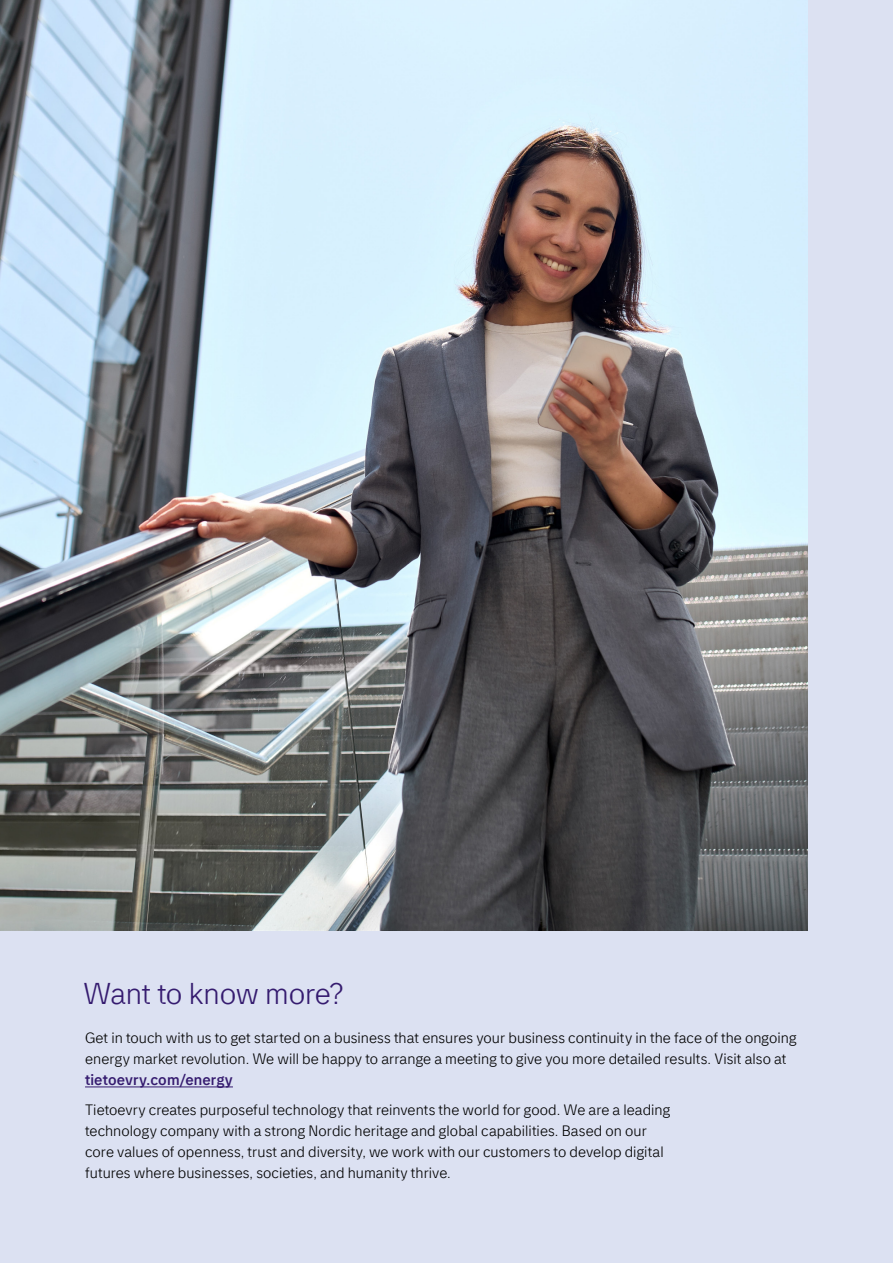
<style>
.page{position:relative;width:893px;height:1263px;background:#dce1f2}
.page>*{position:absolute;margin:0;border:0;box-sizing:border-box;transform-origin:0 0}
.t1{font:300 30px "Tietoevry Sans 1";letter-spacing:-.01em;color:#351b6f}
.t2{font:300 15px/21px "Tietoevry Sans 1";letter-spacing:.005em;color:#000}
.t3{font:500 15px "Tietoevry Sans 1";letter-spacing:.01em;color:#351b6f}
</style>
<div class="page">
<hr style="left:85px;top:1086px;width:148px;height:1px;background:#351b6f">
<img style="left:0;top:0;width:808px;height:930px">
<h1 class="t1" style="left:83px;top:975px;width:263px">Want to know more?</h1>
<p class="t2" style="left:85px;top:1027px;width:713px">Get in touch with us to get started on a business that ensures your business continuity in the face of the ongoing energy market revolution. We will be happy to arrange a meeting to give you more detailed results. Visit also at</p>
<p class="t3" style="left:85px;top:1071px;width:149px">tietoevry.com/energy</p>
<p class="t2" style="left:85px;top:1099px;width:587px">Tietoevry creates purposeful technology that reinvents the world for good. We are a leading technology company with a strong Nordic heritage and global capabilities. Based on our core values of openness, trust and diversity, we work with our customers to develop digital futures where businesses, societies, and humanity thrive.</p>
</div>
